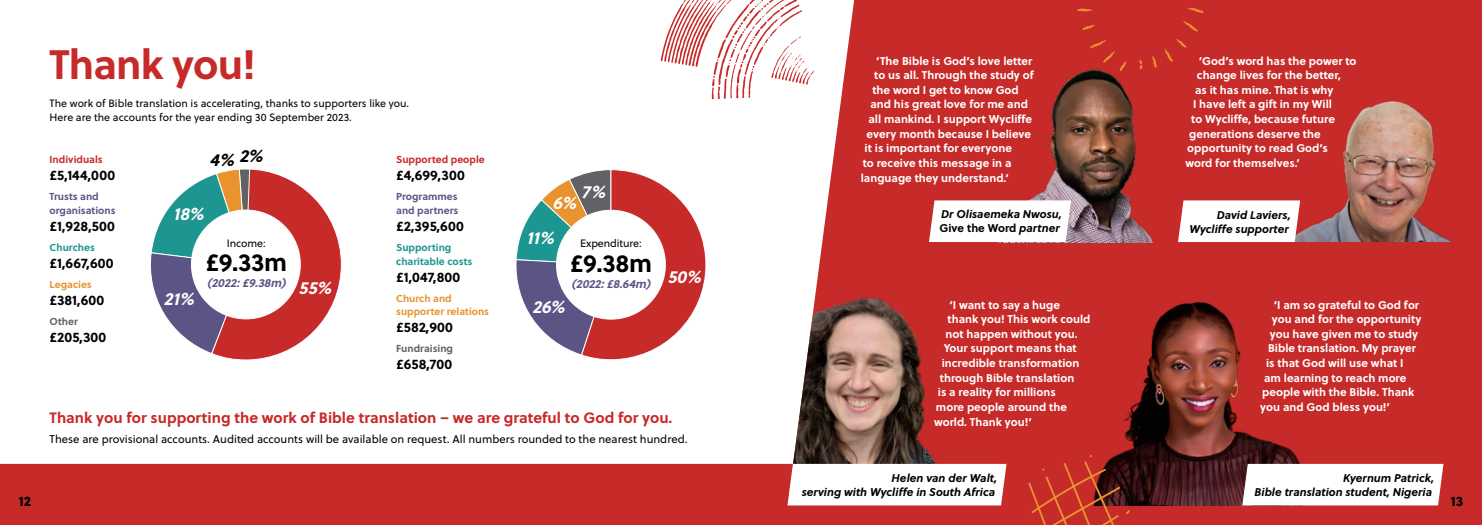
<style>
.page{position:relative;width:1482px;height:525px;background:#fff}
.page>*{position:absolute;margin:0;border:0;box-sizing:border-box;transform-origin:0 0}
.t1{font:700 41px "Soleil";letter-spacing:-.02em;color:#c62a29}
.t2{font:700 24.75px "Soleil";letter-spacing:-.01em;color:#000}
.t3{font:italic 700 17.5px "Soleil";color:#fff}
.t4{font:italic 700 17.5px "Soleil";color:#000}
.t5{font:700 15px "Soleil";color:#c62a29}
.t6{font:700 13.88px "Soleil";letter-spacing:.01em;color:#000}
.t7{font:13.75px "Soleil Xb";color:#000}
.t8{font:italic 700 11.75px "Soleil";color:#5b5586}
.t9{font:700 11.25px "Soleil";color:#fff}
.t10{font:italic 700 11.25px/13.8px "Soleil";color:#000;text-align:right}
.t11{font:11.25px "Soleil";color:#000}
.t12{font:10.75px "Soleil";letter-spacing:-.01em;color:#000}
.t13{font:10.62px/13.8px "Soleil";color:#000}
.t14{font:700 10.12px/13.8px "Soleil";color:#5b5586}
.t15{font:700 10.12px/13.8px "Soleil";color:#e8932d}
.t16{font:700 10.12px/13.8px "Soleil";color:#1d9691}
.t17{font:700 10.12px "Soleil";color:#c62a29}
.t18{font:700 10.12px "Soleil";color:#626167}
.s1{font-style:normal}
</style>
<div class="page">
<div style="left:0;top:0;width:1481px;height:524px;background:#c62a29"></div>
<div style="left:0;top:0;width:854px;height:463px;background:#fff"></div>
<svg style="left:1082px;top:25px;width:12px;height:5px"></svg>
<svg style="left:1077px;top:9px;width:14px;height:2px"></svg>
<svg style="left:1090px;top:40px;width:36px;height:23px"></svg>
<svg style="left:1165px;top:39px;width:21px;height:23px"></svg>
<svg style="left:1152px;top:56px;width:4px;height:7px"></svg>
<svg style="left:1188px;top:8px;width:15px;height:5px"></svg>
<svg style="left:1183px;top:21px;width:14px;height:11px"></svg>
<img style="left:1299px;top:101px;width:154px;height:141px">
<img style="left:1119px;top:302px;width:181px;height:203px">
<img style="left:792px;top:294px;width:144px;height:169px">
<img style="left:1027px;top:63px;width:130px;height:179px">
<svg style="left:146px;top:168px;width:196px;height:192px"></svg>
<div style="left:191px;top:210px;width:109px;height:109px;background:#fff;border-radius:50%"></div>
<svg style="left:513px;top:169px;width:193px;height:191px"></svg>
<div style="left:556px;top:210px;width:109px;height:109px;background:#fff;border-radius:50%"></div>
<svg style="left:660px;top:0;width:154px;height:99px;background:#f5dcdc"></svg>
<svg style="left:1028px;top:454px;width:101px;height:70px"></svg>
<div style="left:929px;top:200px;width:141px;height:42px;background:#fff"></div>
<div style="left:1178px;top:200px;width:121px;height:42px;background:#fff"></div>
<div style="left:1242px;top:463px;width:201px;height:42px;background:#fff"></div>
<div style="left:787px;top:463px;width:219px;height:42px;background:#fff"></div>
<h1 class="t1" style="left:50px;top:32px;width:208px">Thank you!</h1>
<p class="t13" style="left:50px;top:96px;width:361px">The work of Bible translation is accelerating, thanks to supporters like you.<br>Here are the accounts for the year ending 30 September 2023.</p>
<p class="t17" style="left:50px;top:152px;width:55px">Individuals</p>
<p class="t6" style="left:50px;top:164px;width:67px">£5,144,000</p>
<p class="t14" style="left:50px;top:189px;width:67px">Trusts and organisations</p>
<p class="t6" style="left:50px;top:215px;width:67px">£1,928,500</p>
<p class="t16" style="left:50px;top:240px;width:47px">Churches</p>
<p class="t6" style="left:50px;top:252px;width:66px">£1,667,600</p>
<p class="t15" style="left:50px;top:276px;width:44px">Legacies</p>
<p class="t6" style="left:50px;top:289px;width:56px">£381,600</p>
<p class="t18" style="left:50px;top:313px;width:30px">Other</p>
<p class="t6" style="left:50px;top:326px;width:58px">£205,300</p>
<h3 class="t4" style="left:209px;top:144px;width:60px">4% 2%</h3>
<p class="t17" style="left:396px;top:152px;width:90px">Supported people</p>
<p class="t6" style="left:396px;top:164px;width:70px">£4,699,300</p>
<p class="t14" style="left:396px;top:189px;width:64px">Programmes and partners</p>
<p class="t6" style="left:396px;top:215px;width:69px">£2,395,600</p>
<p class="t16" style="left:396px;top:240px;width:78px">Supporting charitable costs</p>
<p class="t6" style="left:396px;top:266px;width:66px">£1,047,800</p>
<p class="t15" style="left:396px;top:290px;width:94px">Church and supporter relations</p>
<p class="t6" style="left:396px;top:316px;width:58px">£582,900</p>
<p class="t18" style="left:396px;top:340px;width:58px">Fundraising</p>
<p class="t6" style="left:396px;top:353px;width:58px">£658,700</p>
<h3 class="t3" style="left:173px;top:200px;width:38px">18%</h3>
<p class="t12" style="left:227px;top:235px;width:40px">Income:</p>
<h2 class="t2" style="left:205px;top:243px;width:83px">£9.33m</h2>
<p class="t8" style="left:207px;top:274px;width:84px">(2022:£9.38m)</p>
<h3 class="t3" style="left:298px;top:274px;width:40px">55%</h3>
<h3 class="t3" style="left:163px;top:285px;width:38px">21%</h3>
<h3 class="t3" style="left:581px;top:178px;width:31px">7%</h3>
<h3 class="t3" style="left:552px;top:189px;width:31px">6%</h3>
<h3 class="t3" style="left:526px;top:223px;width:35px">11%</h3>
<p class="t12" style="left:580px;top:235px;width:63px">Expenditure:</p>
<h2 class="t2" style="left:569px;top:243px;width:84px">£9.38m</h2>
<p class="t8" style="left:571px;top:274px;width:136px">(2022:£8.64m) <sup>50%</sup></p>
<h3 class="t3" style="left:532px;top:293px;width:40px">26%</h3>
<h3 class="t5" style="left:50px;top:405px;width:624px">Thank you for supporting the work of Bible translation – we are grateful to God for you.</h3>
<p class="t11" style="left:50px;top:431px;width:639px">These are provisional accounts. Audited accounts will be available on request. All numbers rounded to the nearest hundred.</p>
<p class="t9" style="left:876px;top:52px;width:158px">‘The Bible is God’s love letter</p>
<p class="t9" style="left:874px;top:66px;width:161px">to us all. Through the study of</p>
<p class="t9" style="left:872px;top:81px;width:148px">the word I get to know God</p>
<p class="t9" style="left:870px;top:96px;width:159px">and his great love for me and</p>
<p class="t9" style="left:868px;top:110px;width:165px">all mankind. I support Wycliffe</p>
<p class="t9" style="left:866px;top:125px;width:166px">every month because I believe</p>
<p class="t9" style="left:864px;top:140px;width:149px">it is important for everyone</p>
<p class="t9" style="left:862px;top:154px;width:150px">to receive this message in a</p>
<p class="t9" style="left:860px;top:169px;width:149px">language they understand.’</p>
<p class="t9" style="left:1198px;top:52px;width:159px">‘God’s word has the power to</p>
<p class="t9" style="left:1196px;top:66px;width:145px">change lives for the better,</p>
<p class="t9" style="left:1194px;top:81px;width:140px">as it has mine. That is why</p>
<p class="t9" style="left:1192px;top:96px;width:140px">I have left a gift in my Will</p>
<p class="t9" style="left:1190px;top:110px;width:145px">to Wycliffe, because future</p>
<p class="t9" style="left:1189px;top:125px;width:133px">generations deserve the</p>
<p class="t9" style="left:1187px;top:140px;width:142px">opportunity to read God’s</p>
<p class="t9" style="left:1185px;top:154px;width:116px">word for themselves.’</p>
<p class="t10" style="left:939px;top:207px;width:124px;text-align:left">Dr Olisaemeka Nwosu,<br><span class="s1">Give the Word</span> partner</p>
<p class="t10" style="left:1189px;top:207px;width:103px">David Laviers,<br>Wycliffe supporter</p>
<p class="t9" style="left:949px;top:295px;width:112px">‘I want to say a huge</p>
<p class="t9" style="left:947px;top:310px;width:144px">thank you! This work could</p>
<p class="t9" style="left:945px;top:325px;width:133px">not happen without you.</p>
<p class="t9" style="left:943px;top:339px;width:135px">Your support means that</p>
<p class="t9" style="left:941px;top:354px;width:139px">incredible transformation</p>
<p class="t9" style="left:939px;top:369px;width:136px">through Bible translation</p>
<p class="t9" style="left:937px;top:383px;width:119px">is a reality for millions</p>
<p class="t9" style="left:935px;top:398px;width:133px">more people around the</p>
<p class="t9" style="left:934px;top:412px;width:99px">world. Thank you!’</p>
<p class="t9" style="left:1273px;top:295px;width:147px">‘I am so grateful to God for</p>
<p class="t9" style="left:1271px;top:310px;width:151px">you and for the opportunity</p>
<p class="t9" style="left:1269px;top:325px;width:149px">you have given me to study</p>
<p class="t9" style="left:1267px;top:339px;width:150px">Bible translation. My prayer</p>
<p class="t9" style="left:1265px;top:354px;width:139px">is that God will use what I</p>
<p class="t9" style="left:1263px;top:369px;width:144px">am learning to reach more</p>
<p class="t9" style="left:1261px;top:383px;width:154px">people with the Bible. Thank</p>
<p class="t9" style="left:1260px;top:398px;width:131px">you and God bless you!’</p>
<p class="t10" style="left:801px;top:470px;width:197px">Helen van der Walt,<br>serving with Wycliffe in South Africa</p>
<p class="t10" style="left:1254px;top:470px;width:181px">Kyernum Patrick,<br>Bible translation student, Nigeria</p>
<p class="t7" style="left:19px;top:490px;width:14px">12</p>
<p class="t7" style="left:1450px;top:490px;width:14px">13</p>
</div>
